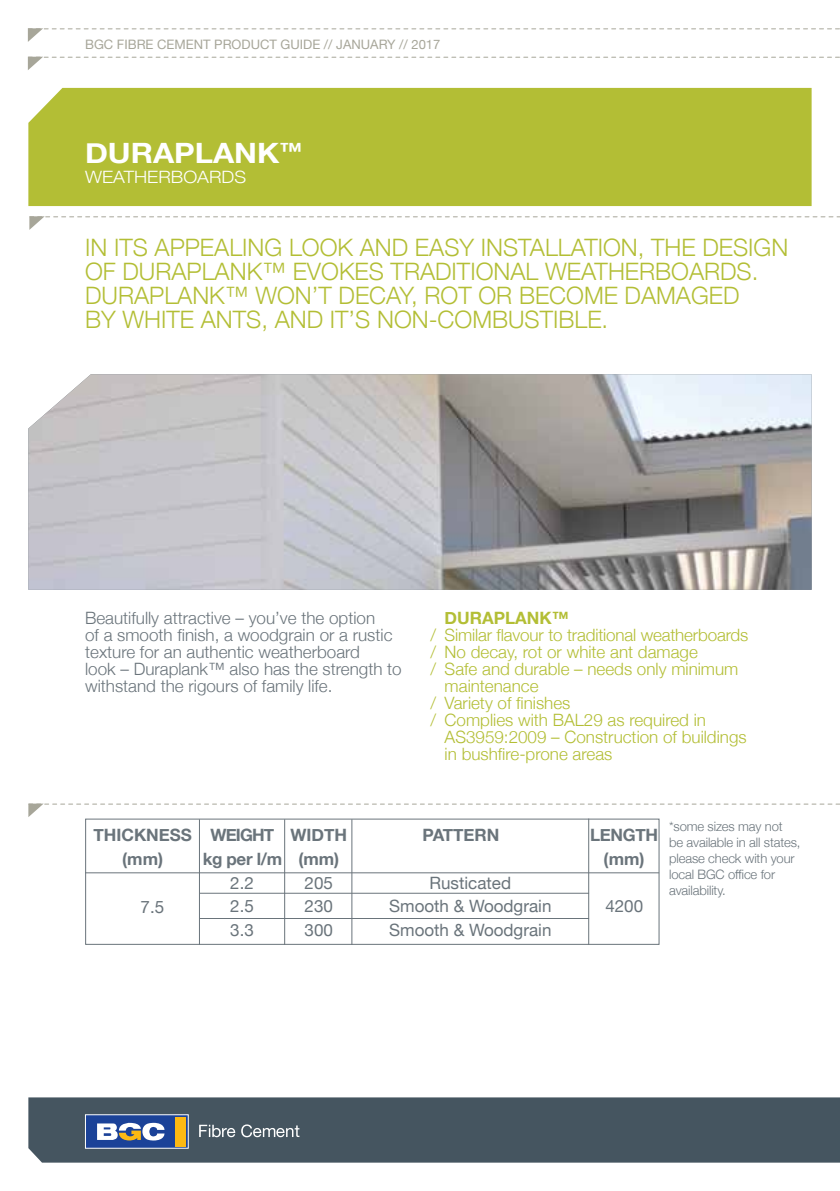
<style>
.page{position:relative;width:840px;height:1191px;background:#fff}
.page>*{position:absolute;margin:0;border:0;box-sizing:border-box;transform-origin:0 0}
.t1{font:700 28px "Helvetica Neue";color:#fff;scale:1.1 1}
.t2{font:300 24px/24px "Helvetica Neue";color:#b3be35}
.t3{font:300 17px "Helvetica Neue";color:#b3be35}
.t4{font:300 17px/17px "Helvetica Neue";color:#6a747b}
.t5{font:17px/23.4px "Helvetica Neue";color:#6a747b;text-align:justify}
.t6{font:700 17px/24px "Helvetica Neue";color:#6a747b;text-align:center}
.t7{font:700 17px/24px "Helvetica Neue";letter-spacing:-.05em;color:#6a747b;text-align:center}
.t8{font:300 17px "Helvetica Neue";color:#fff;scale:1.1 1}
.t9{font:700 17px/24px "Helvetica Neue";letter-spacing:-.02em;color:#6a747b;text-align:center}
.t10{font:700 17px "Helvetica Neue";color:#b3be35}
.t11{font:300 13px/16px "Helvetica Neue";letter-spacing:-.01em;color:#6a747b}
.t12{font:13px "Helvetica Neue";color:#a7a699}
</style>
<div class="page">
<div style="left:85px;top:818px;width:574px;height:127px;border:1px solid #6a747b"></div>
<div style="left:28px;top:88px;width:783px;height:118px;background:#b3be35"></div>
<hr style="left:85px;top:872px;width:573px;height:1px;background:#6a747b">
<hr style="left:200px;top:918px;width:388px;height:1px;background:#6a747b">
<hr style="left:200px;top:893px;width:388px;height:1px;background:#6a747b">
<hr style="left:351px;top:819px;width:1px;height:126px;background:#6a747b">
<hr style="left:284px;top:819px;width:1px;height:126px;background:#6a747b">
<hr style="left:199px;top:819px;width:1px;height:126px;background:#6a747b">
<hr style="left:588px;top:818px;width:1px;height:127px;background:#6a747b">
<svg style="left:28px;top:28px;width:811px;height:14px"></svg>
<svg style="left:28px;top:57px;width:811px;height:13px"></svg>
<svg style="left:29px;top:216px;width:810px;height:14px"></svg>
<svg style="left:28px;top:803px;width:811px;height:14px"></svg>
<img style="left:28px;top:374px;width:783px;height:216px">
<div style="left:28px;top:1097px;width:811px;height:65px;background:#455560"></div>
<div style="left:85px;top:1114px;width:103px;height:34px;background:#1b4298;border:1px solid #fff"></div>
<div style="left:175px;top:1117px;width:11px;height:29px;background:#fdb913"></div>
<svg style="left:97px;top:1122px;width:68px;height:18px"></svg>
<svg style="left:199px;top:1124px;width:36px;height:13px"></svg>
<svg style="left:241px;top:1124px;width:58px;height:13px"></svg>
<p class="t12" style="left:85px;top:35px;width:356px">BGC FIBRE CEMENT PRODUCT GUIDE // JANUARY // 2017</p>
<h1 class="t1" style="left:85px;top:131px;width:199px">DURAPLANK<sup>™</sup></h1>
<p class="t8" style="left:85px;top:163px;width:148px">WEATHERBOARDS</p>
<h2 class="t2" style="left:85px;top:234px;width:704px">IN ITS APPEALING LOOK AND EASY INSTALLATION, THE DESIGN OF DURAPLANK™ EVOKES TRADITIONAL WEATHERBOARDS.<br>DURAPLANK™ WON’T DECAY, ROT OR BECOME DAMAGED<br>BY WHITE ANTS, AND IT’S NON-COMBUSTIBLE.</h2>
<p class="t4" style="left:85px;top:608px;width:318px">Beautifully attractive – you’ve the option<br>of a smooth finish, a woodgrain or a rustic texture for an authentic weatherboard<br>look – Duraplank™ also has the strength to withstand the rigours of family life.</p>
<p class="t10" style="left:444px;top:604px;width:126px">DURAPLANK™</p>
<p class="t3" style="left:430px;top:621px;width:319px">/ Similar flavour to traditional weatherboards</p>
<p class="t3" style="left:430px;top:638px;width:268px">/ No decay, rot or white ant damage</p>
<p class="t3" style="left:430px;top:655px;width:309px">/ Safe and durable – needs only minimum</p>
<p class="t3" style="left:444px;top:672px;width:95px">maintenance</p>
<p class="t3" style="left:430px;top:689px;width:141px">/ Variety of finishes</p>
<p class="t3" style="left:430px;top:706px;width:277px">/ Complies with BAL29 as required in</p>
<p class="t3" style="left:444px;top:723px;width:303px">AS3959:2009 – Construction of buildings</p>
<p class="t3" style="left:444px;top:740px;width:169px">in bushfire-prone areas</p>
<p class="t6" style="left:93px;top:823px;width:100px">THICKNESS (mm)</p>
<p class="t5" style="left:140px;top:896px;width:25px">7.5</p>
<p class="t7" style="left:202px;top:823px;width:81px">WEIGHT kg per l/m</p>
<p class="t6" style="left:290px;top:823px;width:58px">WIDTH (mm)</p>
<p class="t9" style="left:589px;top:823px;width:69px">LENGTH (mm)</p>
<p class="t5" style="left:230px;top:872px;width:25px">2.2<br>2.5<br>3.3</p>
<p class="t5" style="left:304px;top:872px;width:30px">205<br>230<br>300</p>
<p class="t6" style="left:422px;top:823px;width:78px">PATTERN</p>
<p class="t5" style="left:389px;top:872px;width:164px;text-align:center">Rusticated<br>Smooth &amp; Woodgrain<br>Smooth &amp; Woodgrain</p>
<p class="t5" style="left:605px;top:895px;width:39px">4200</p>
<p class="t11" style="left:668px;top:818px;width:133px">*some sizes may not<br>be available in all states, please check with your local BGC office for availability.</p>
</div>
